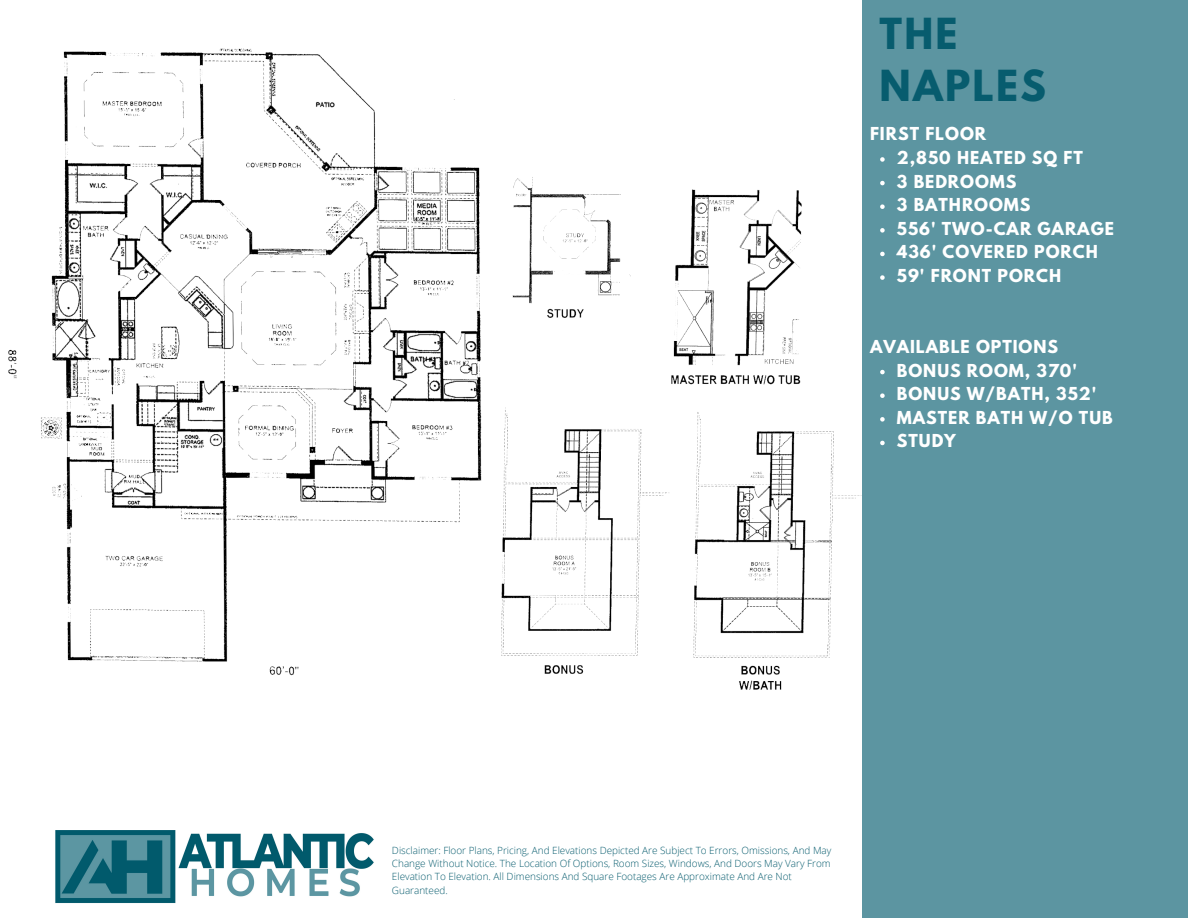
<style>
.page{position:relative;width:1188px;height:918px;background:#fff}
.page>*{position:absolute;margin:0;border:0;box-sizing:border-box;transform-origin:0 0}
.t1{font:700 37.95px "League Spartan";letter-spacing:.06em;color:#075c6e}
.t2{font:700 15.9px "League Spartan";letter-spacing:.06em;color:#fff}
.t3{font:300 9.9px/13.2px "Open Sans";color:#075c6e}
</style>
<div class="page">
<img style="left:55px;top:831px;width:319px;height:72px">
<div style="left:862px;top:0;width:326px;height:918px;background:#5c95a1"></div>
<img style="left:8px;top:48px;width:876px;height:642px">
<svg style="left:880px;top:157px;width:5px;height:5px"></svg>
<svg style="left:880px;top:181px;width:5px;height:4px"></svg>
<svg style="left:880px;top:204px;width:5px;height:5px"></svg>
<svg style="left:880px;top:228px;width:5px;height:5px"></svg>
<svg style="left:880px;top:252px;width:5px;height:4px"></svg>
<svg style="left:880px;top:275px;width:5px;height:5px"></svg>
<svg style="left:880px;top:370px;width:5px;height:4px"></svg>
<svg style="left:880px;top:393px;width:5px;height:5px"></svg>
<svg style="left:880px;top:417px;width:5px;height:5px"></svg>
<svg style="left:880px;top:441px;width:5px;height:4px"></svg>
<p class="t1" style="left:879px;top:15px;width:80px">THE</p>
<p class="t1" style="left:879px;top:66px;width:168px">NAPLES</p>
<p class="t2" style="left:870px;top:126px;width:118px">FIRST FLOOR</p>
<p class="t2" style="left:897px;top:150px;width:187px">2,850 HEATED SQ FT</p>
<p class="t2" style="left:897px;top:173px;width:121px">3 BEDROOMS</p>
<p class="t2" style="left:897px;top:197px;width:135px">3 BATHROOMS</p>
<p class="t2" style="left:897px;top:221px;width:218px">556' TWO-CAR GARAGE</p>
<p class="t2" style="left:897px;top:244px;width:202px">436' COVERED PORCH</p>
<p class="t2" style="left:897px;top:268px;width:166px">59' FRONT PORCH</p>
<p class="t2" style="left:870px;top:339px;width:190px">AVAILABLE OPTIONS</p>
<p class="t2" style="left:897px;top:362px;width:182px">BONUS ROOM, 370'</p>
<p class="t2" style="left:897px;top:386px;width:201px">BONUS W/BATH, 352'</p>
<p class="t2" style="left:897px;top:410px;width:217px">MASTER BATH W/O TUB</p>
<p class="t2" style="left:897px;top:433px;width:61px">STUDY</p>
<p class="t3" style="left:392px;top:843px;width:441px">Disclaimer: Floor Plans, Pricing, And Elevations Depicted Are Subject To Errors, Omissions, And May Change Without Notice. The Location Of Options, Room Sizes, Windows, And Doors May Vary From Elevation To Elevation. All Dimensions And Square Footages Are Approximate And Are Not Guaranteed.</p>
</div>
